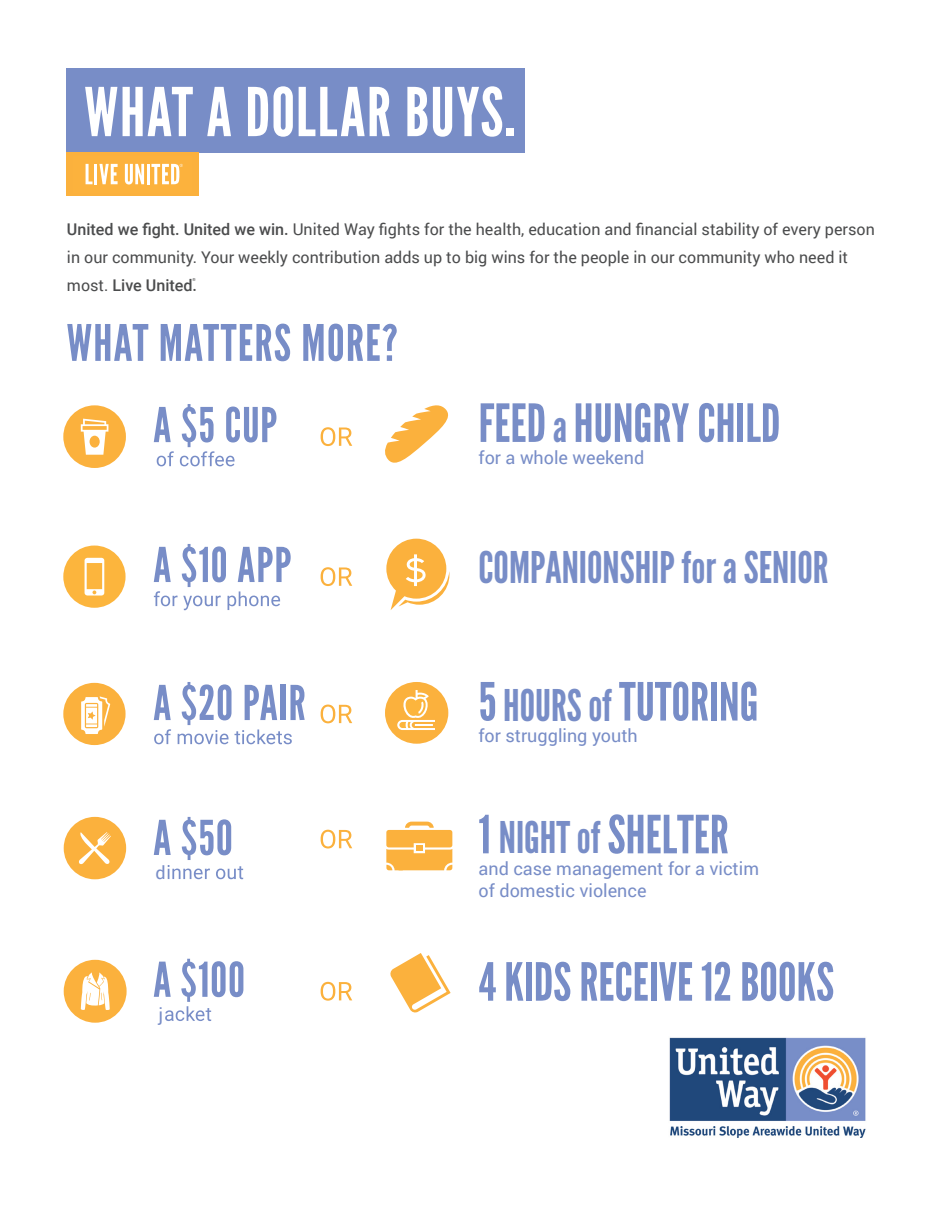
<style>
.page{position:relative;width:945px;height:1215px;background:#fff}
.page>*{position:absolute;margin:0;border:0;box-sizing:border-box;transform-origin:0 0}
.Headline_2a{font:67.05px "League Gothic";letter-spacing:.025em;color:#fff}
.t1{font:52.5px "League Gothic";color:#788dc7}
.t2{font:50.25px "League Gothic";letter-spacing:.025em;color:#788dc7}
.t3{font:43.5px "League Gothic";color:#788dc7}
.t4{font:18px "Roboto";color:#788dc7}
.t5{font:16.2px/27.9px "Roboto";color:#4b4c4d}
.t6{font:500 4.2px "Roboto";color:#4b4c4d}
.s1{font-weight:500}
.s2{font-size:43.5px}
</style>
<div class="page">
<div style="left:66px;top:69px;width:459px;height:84px;background:#788dc7"></div>
<div style="left:66px;top:153px;width:133px;height:43px;background:#fbb13d"></div>
<svg style="left:86px;top:164px;width:7px;height:20px"></svg>
<hr style="left:94px;top:164px;width:3px;height:20px;background:#fff">
<svg style="left:99px;top:164px;width:19px;height:20px"></svg>
<svg style="left:125px;top:164px;width:19px;height:21px"></svg>
<hr style="left:147px;top:164px;width:3px;height:20px;background:#fff">
<svg style="left:151px;top:164px;width:32px;height:20px"></svg>
<svg style="left:321px;top:982px;width:31px;height:19px"></svg>
<svg style="left:154px;top:959px;width:89px;height:62px"></svg>
<svg style="left:64px;top:960px;width:63px;height:63px"></svg>
<svg style="left:321px;top:427px;width:31px;height:19px"></svg>
<svg style="left:63px;top:405px;width:63px;height:63px"></svg>
<svg style="left:154px;top:407px;width:17px;height:35px"></svg>
<svg style="left:180px;top:404px;width:96px;height:62px"></svg>
<svg style="left:385px;top:405px;width:63px;height:58px"></svg>
<svg style="left:386px;top:822px;width:66px;height:48px"></svg>
<div style="left:416px;top:845px;width:7px;height:6px;background:#fbb13d"></div>
<svg style="left:154px;top:817px;width:89px;height:62px"></svg>
<svg style="left:64px;top:817px;width:62px;height:62px"></svg>
<svg style="left:321px;top:830px;width:31px;height:19px"></svg>
<svg style="left:321px;top:567px;width:31px;height:19px"></svg>
<svg style="left:63px;top:546px;width:63px;height:62px"></svg>
<svg style="left:154px;top:544px;width:137px;height:66px"></svg>
<svg style="left:390px;top:953px;width:61px;height:60px"></svg>
<svg style="left:321px;top:705px;width:31px;height:18px"></svg>
<svg style="left:154px;top:685px;width:17px;height:35px"></svg>
<svg style="left:154px;top:729px;width:17px;height:15px"></svg>
<svg style="left:178px;top:682px;width:127px;height:62px"></svg>
<svg style="left:63px;top:683px;width:63px;height:62px"></svg>
<svg style="left:386px;top:539px;width:63px;height:71px"></svg>
<svg style="left:385px;top:682px;width:63px;height:62px"></svg>
<img style="left:669px;top:1037px;width:197px;height:100px">
<svg style="left:157px;top:451px;width:17px;height:15px"></svg>
<p class="Headline_2a" style="left:84px;top:72px;width:433px">WHAT A DOLLAR BUYS.</p>
<p class="t5" style="left:67px;top:215px;width:809px"><span class="s1">United we fight. United we win.</span> United Way fights for the health, education and financial stability of every person</p>
<p class="t5" style="left:67px;top:243px;width:783px">in our community. Your weekly contribution adds up to big wins for the people in our community who need it most. <span class="s1">Live United.</span></p>
<p class="t6" style="left:193px;top:277px;width:5px">®</p>
<p class="t2" style="left:67px;top:313px;width:333px">WHAT MATTERS MORE?</p>
<p class="t4" style="left:155px;top:860px;width:12px">d</p>
<p class="t4" style="left:158px;top:1002px;width:6px">j</p>
<p class="t1" style="left:479px;top:392px;width:303px">FEED <span class="s2">a</span> HUNGRY CHILD</p>
<p class="t4" style="left:479px;top:444px;width:167px">for a whole weekend</p>
<p class="t3" style="left:479px;top:542px;width:352px">COMPANIONSHIP for a SENIOR</p>
<p class="t1" style="left:478px;top:671px;width:282px">5 <span class="s2">HOURS of</span> TUTORING</p>
<p class="t4" style="left:478px;top:723px;width:161px">for struggling youth</p>
<p class="t1" style="left:479px;top:803px;width:252px">1 <span class="s2">NIGHT of</span> SHELTER</p>
<p class="t4" style="left:479px;top:856px;width:282px">and case management for a victim</p>
<p class="t4" style="left:479px;top:877px;width:170px">of domestic violence</p>
<p class="t1" style="left:479px;top:951px;width:357px">4 KIDS RECEIVE 12 BOOKS</p>
</div>
